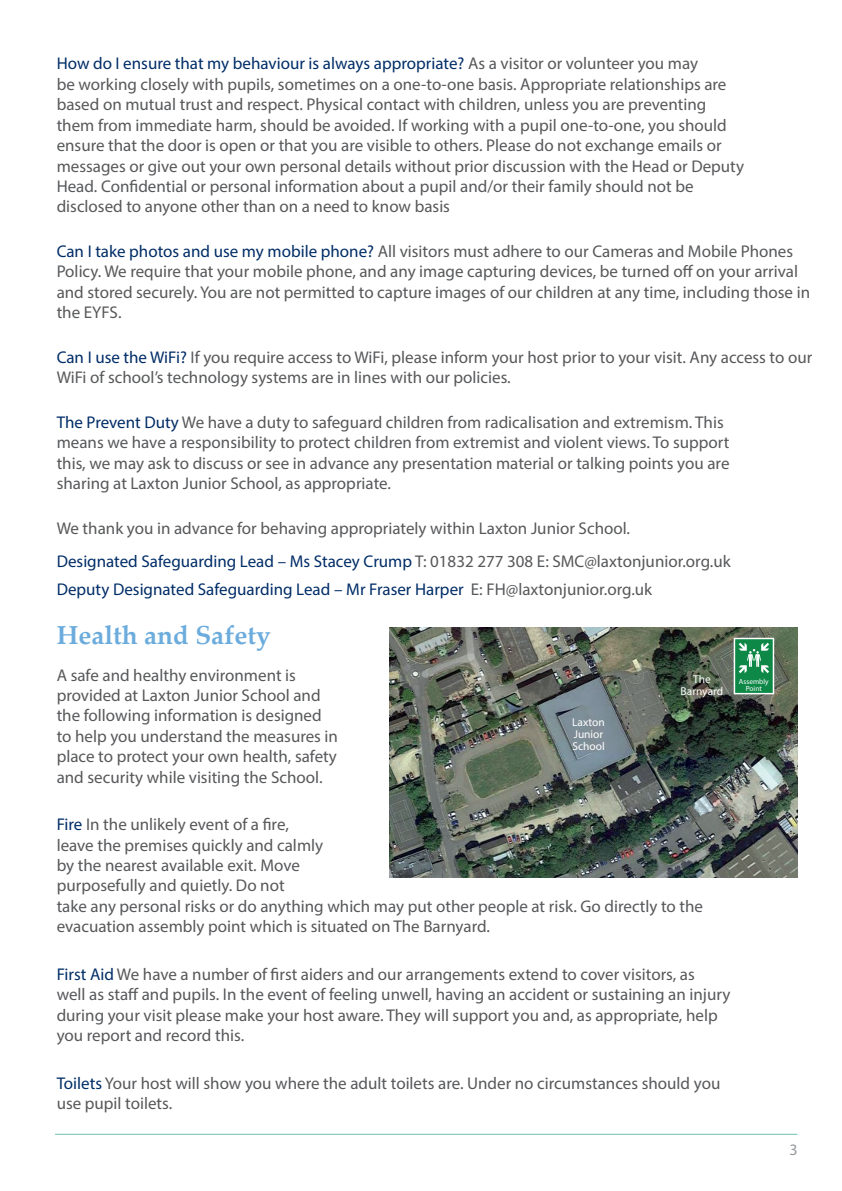
<style>
.page{position:relative;width:842px;height:1191px;background:#fff}
.page>*{position:absolute;margin:0;border:0;box-sizing:border-box;transform-origin:0 0}
.t1{font:700 26px "Palatino Linotype";color:#6cacdd}
.t2{font:17px/20.4px "Myriad Pro";color:#57585a}
.t3{font:17px "Myriad Pro";color:#002d67}
.t4{font:16px "Myriad Pro";color:#97999c}
.t5{font:11.4px/12px "Myriad Pro";color:#fff}
.t6{font:7.4px/7px "Myriad Pro";color:#fff;text-align:center}
.s1{color:#002d67}
.s2{color:#57585a}
</style>
<div class="page">
<img style="left:389px;top:627px;width:409px;height:250px">
<svg style="left:733px;top:637px;width:42px;height:58px;background:#48a171"></svg>
<hr style="left:55px;top:1133px;width:742px;height:1px;background:#6dc0b0">
<p class="t2" style="left:57px;top:53px;width:689px"><span class="s1">How do I ensure that my behaviour is always appropriate?</span> As a visitor or volunteer you may<br>be working closely with pupils, sometimes on a one-to-one basis. Appropriate relationships are based on mutual trust and respect. Physical contact with children, unless you are preventing them from immediate harm, should be avoided. If working with a pupil one-to-one, you should ensure that the door is open or that you are visible to others. Please do not exchange emails or messages or give out your own personal details without prior discussion with the Head or Deputy Head. Confidential or personal information about a pupil and/or their family should not be disclosed to anyone other than on a need to know basis</p>
<p class="t2" style="left:57px;top:241px;width:755px"><span class="s1">Can I take photos and use my mobile phone?</span> All visitors must adhere to our Cameras and Mobile Phones Policy. We require that your mobile phone, and any image capturing devices, be turned off on your arrival and stored securely. You are not permitted to capture images of our children at any time, including those in the EYFS.</p>
<p class="t2" style="left:57px;top:346px;width:757px"><span class="s1">Can I use the WiFi?</span> If you require access to WiFi, please inform your host prior to your visit. Any access to our<br>WiFi of school’s technology systems are in lines with our policies.</p>
<p class="t2" style="left:57px;top:411px;width:674px"><span class="s1">The Prevent Duty</span> We have a duty to safeguard children from radicalisation and extremism. This means we have a responsibility to protect children from extremist and violent views. To support this, we may ask to discuss or see in advance any presentation material or talking points you are sharing at Laxton Junior School, as appropriate.</p>
<p class="t2" style="left:57px;top:517px;width:575px">We thank you in advance for behaving appropriately within Laxton Junior School.</p>
<p class="t3" style="left:57px;top:551px;width:676px">Designated Safeguarding Lead – Ms Stacey Crump <span class="s2">T: 01832 277 308 E: SMC@laxtonjunior.org.uk</span></p>
<p class="t3" style="left:57px;top:579px;width:597px">Deputy Designated Safeguarding Lead – Mr Fraser Harper <span class="s2">E: FH@laxtonjunior.org.uk</span></p>
<p class="t1" style="left:57px;top:617px;width:215px">Health and Safety</p>
<p class="t2" style="left:57px;top:664px;width:283px">A safe and healthy environment is provided at Laxton Junior School and the following information is designed to help you understand the measures in place to protect your own health, safety and security while visiting the School.</p>
<p class="t2" style="left:57px;top:814px;width:648px"><span class="s1">Fire</span> In the unlikely event of a fire,<br>leave the premises quickly and calmly<br>by the nearest available exit. Move<br>purposefully and quietly. Do not<br>take any personal risks or do anything which may put other people at risk. Go directly to the evacuation assembly point which is situated on The Barnyard.</p>
<p class="t2" style="left:57px;top:963px;width:675px"><span class="s1">First Aid</span> We have a number of first aiders and our arrangements extend to cover visitors, as<br>well as staff and pupils. In the event of feeling unwell, having an accident or sustaining an injury during your visit please make your host aware. They will support you and, as appropriate, help you report and record this.</p>
<p class="t2" style="left:57px;top:1072px;width:665px"><span class="s1">Toilets</span> Your host will show you where the adult toilets are. Under no circumstances should you use pupil toilets.</p>
<p class="t5" style="left:681px;top:673px;width:44px;text-align:center">The<br>Barnyard</p>
<p class="t6" style="left:739px;top:677px;width:31px">Assembly<br>Point</p>
<p class="t5" style="left:572px;top:715px;width:34px">Laxton<br>Junior<br>School</p>
<p class="t4" style="left:790px;top:1139px;width:10px">3</p>
</div>
